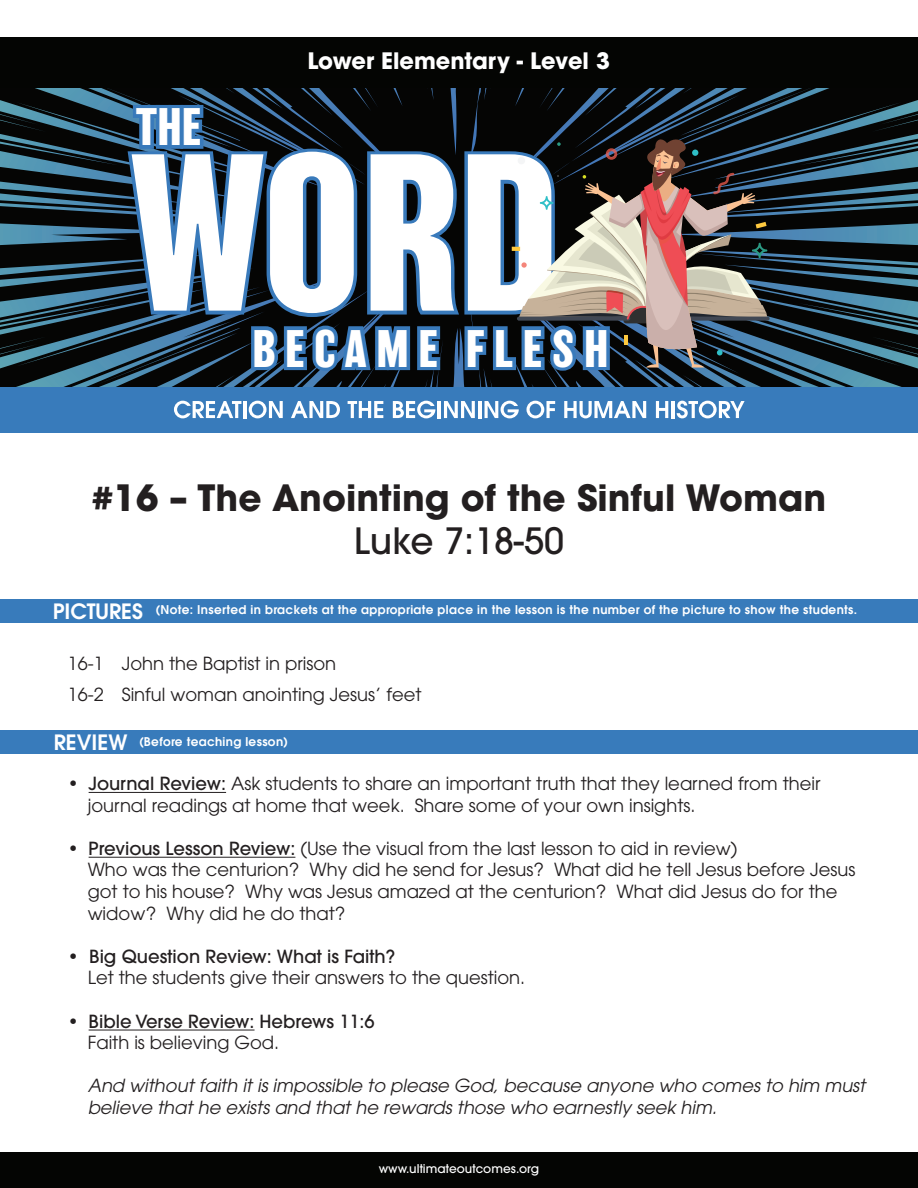
<style>
.page{position:relative;width:918px;height:1188px;background:#fff}
.page>*{position:absolute;margin:0;border:0;box-sizing:border-box;transform-origin:0 0}
.t1{font:700 205.65px "Balboa";color:#fff}
.t2{font:700 48.6px "Balboa";letter-spacing:.2em;color:#fff}
.t3{font:700 36px "ITC Avant Garde Pro";color:#231f20}
.t4{font:500 36px "ITC Avant Garde Pro";color:#231f20}
.t5{font:700 22.5px "ITC Avant Garde Pro";color:#fff}
.t6{font:18px/21.6px "ITC Avant Garde Pro";color:#231f20}
.t7{font:italic 18px/21.6px "ITC Avant Garde Pro";color:#231f20}
.t8{font:500 18px/21.6px "ITC Avant Garde Pro";color:#231f20}
.t9{font:600 12px "ITC Avant Garde Pro";letter-spacing:.03em;color:#fff}
.t10{font:500 12px "ITC Avant Garde Pro";color:#fff}
.s1{font-size:21px}
.s2{font-weight:500}
.s3{font-weight:400}
</style>
<div class="page">
<div style="left:0;top:38px;width:918px;height:50px;background:#040503"></div>
<div style="left:0;top:387px;width:918px;height:45px;background:#387bbb"></div>
<svg style="left:0;top:88px;width:918px;height:331px;background:#2e4152"></svg>
<hr style="left:89px;top:792px;width:137px;height:1px;background:#231f20">
<hr style="left:89px;top:857px;width:206px;height:1px;background:#231f20">
<hr style="left:89px;top:1030px;width:166px;height:1px;background:#231f20">
<div style="left:0;top:1152px;width:918px;height:36px;background:#040503"></div>
<div style="left:0;top:599px;width:918px;height:23px;background:#387bbb"></div>
<div style="left:0;top:730px;width:918px;height:24px;background:#387bbb"></div>
<p class="t5" style="left:307px;top:46px;width:304px">Lower Elementary - Level 3</p>
<h2 class="t2" style="left:136px;top:99px;width:67px">THE</h2>
<h1 class="t1" style="left:130px;top:116px;width:430px">WORD</h1>
<h2 class="t2" style="left:252px;top:321px;width:358px">BECAME FLESH</h2>
<h3 class="t3" style="left:92px;top:473px;width:736px">#16 – The Anointing of the Sinful Woman</h3>
<h3 class="t4" style="left:354px;top:518px;width:212px">Luke 7:18-50</h3>
<p class="t9" style="left:53px;top:602px;width:806px"><span class="s1">PICTURES</span> (Note: Inserted in brackets at the appropriate place in the lesson is the number of the picture to show the students.</p>
<p class="t6" style="left:68px;top:647px;width:355px;line-height:31.5px">16-1 John the Baptist in prison<br>16-2 Sinful woman anointing Jesus’ feet</p>
<p class="t9" style="left:54px;top:734px;width:236px"><span class="s1">REVIEW</span> (Before teaching lesson)</p>
<p class="t6" style="left:88px;top:772px;width:734px;text-indent:-20px">• <span class="s2">Journal Review:</span> Ask students to share an important truth that they learned from their journal readings at home that week. Share some of your own insights.</p>
<p class="t6" style="left:88px;top:837px;width:769px;text-indent:-20px">• <span class="s2">Previous Lesson Review:</span> (Use the visual from the last lesson to aid in review)<br>Who was the centurion? Why did he send for Jesus? What did he tell Jesus before Jesus got to his house? Why was Jesus amazed at the centurion? What did Jesus do for the widow? Why did he do that?</p>
<p class="t8" style="left:68px;top:945px;width:329px">• Big Question Review: What is Faith?</p>
<p class="t6" style="left:88px;top:967px;width:439px">Let the students give their answers to the question.</p>
<p class="t8" style="left:88px;top:1010px;width:288px;text-indent:-20px"><span class="s3">•</span> Bible Verse Review: Hebrews 11:6<br><span class="s3">Faith is believing God.</span></p>
<p class="t7" style="left:88px;top:1075px;width:779px">And without faith it is impossible to please God, because anyone who comes to him must believe that he exists and that he rewards those who earnestly seek him.</p>
<p class="t10" style="left:379px;top:1161px;width:162px">www.ultimateoutcomes.org</p>
</div>
